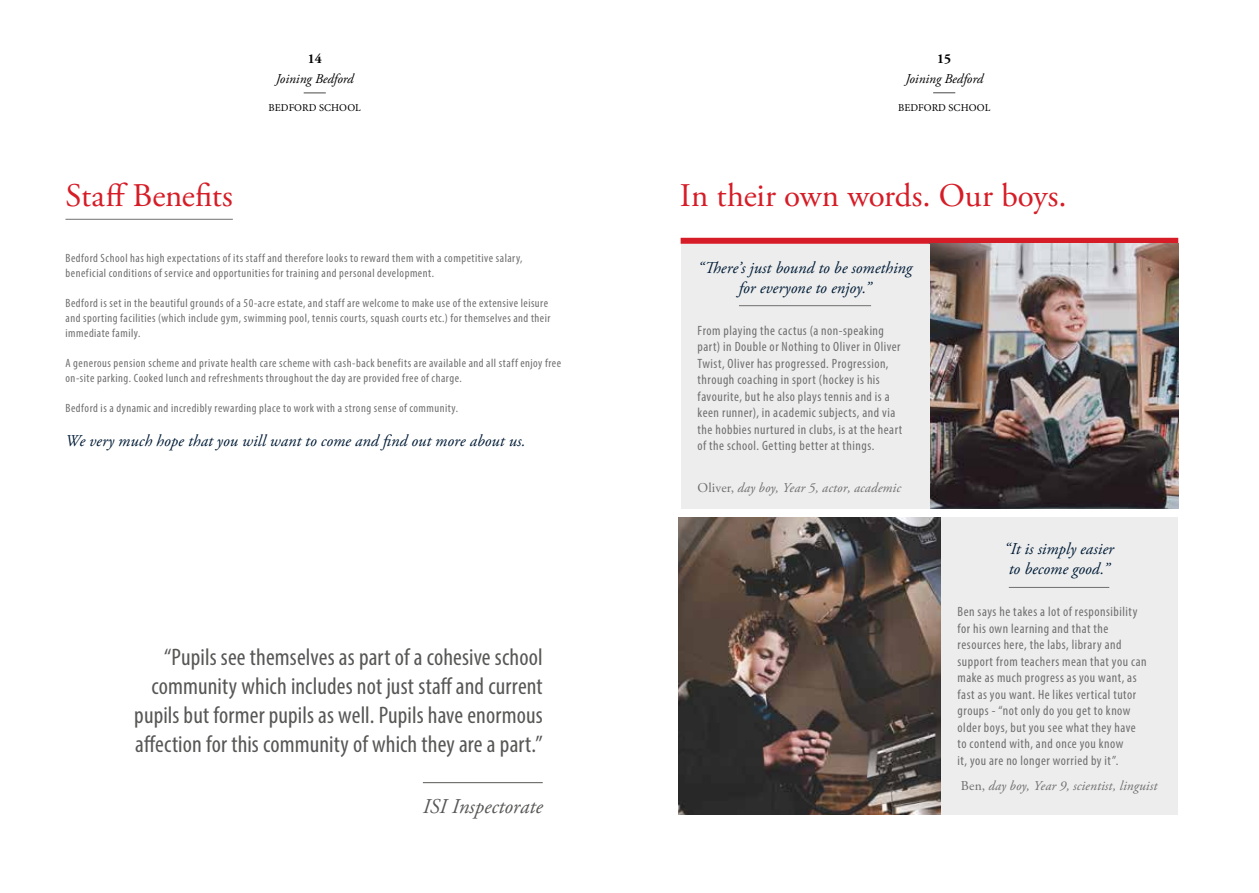
<style>
.page{position:relative;width:1259px;height:893px;background:#fff}
.page>*{position:absolute;margin:0;border:0;box-sizing:border-box;transform-origin:0 0}
.t1{font:33px "Adobe Garamond Pro";color:#d61c26}
.t2{font:condensed 24px/28.8px "Myriad Pro";letter-spacing:.005em;color:#575756;text-align:right}
.t3{font:italic 21px "Adobe Garamond Pro";color:#575756}
.t4{font:italic 16.5px/19.8px "Adobe Garamond Pro";letter-spacing:.005em;color:#001c37}
.t5{font:condensed 13.5px/16.5px "Myriad Pro";letter-spacing:.04em;color:#706f6f}
.t6{font:italic 13.5px "Adobe Garamond Pro";letter-spacing:.01em;color:#706f6f}
.t7{font:italic 13.5px "Adobe Garamond Pro";color:#000}
.t8{font:700 13.5px "Adobe Garamond Pro";color:#000}
.t9{font:condensed 12px/15px "Myriad Pro";letter-spacing:.04em;color:#706f6f}
.t10{font:10.5px "Minion Pro";letter-spacing:.01em;color:#000}
.s1{font-style:normal}
</style>
<div class="page">
<svg style="left:304px;top:93px;width:22px;height:1px"></svg>
<svg style="left:933px;top:92px;width:22px;height:1px"></svg>
<hr style="left:65px;top:219px;width:168px;height:1px;background:#706f6f">
<div style="left:940px;top:517px;width:237px;height:298px;background:#ededed"></div>
<hr style="left:1008px;top:587px;width:101px;height:1px;background:#706f6f">
<div style="left:680px;top:238px;width:498px;height:6px;background:#d61c26"></div>
<img style="left:678px;top:517px;width:262px;height:298px">
<img style="left:929px;top:244px;width:249px;height:265px">
<div style="left:680px;top:244px;width:249px;height:265px;background:#ededed"></div>
<hr style="left:739px;top:305px;width:132px;height:1px;background:#706f6f">
<hr style="left:423px;top:782px;width:120px;height:1px;background:#575756">
<h1 class="t1" style="left:65px;top:176px;width:169px">Staff Benefits</h1>
<p class="t8" style="left:308px;top:51px;width:16px">14</p>
<p class="t7" style="left:276px;top:70px;width:79px">Joining Bedford</p>
<p class="t10" style="left:269px;top:101px;width:94px">BEDFORD SCHOOL</p>
<p class="t9" style="left:65px;top:250px;width:458px">Bedford School has high expectations of its staff and therefore looks to reward them with a competitive salary, beneficial conditions of service and opportunities for training and personal development.</p>
<p class="t9" style="left:65px;top:295px;width:486px">Bedford is set in the beautiful grounds of a 50-acre estate, and staff are welcome to make use of the extensive leisure and sporting facilities (which include gym, swimming pool, tennis courts, squash courts etc.) for themselves and their immediate family.</p>
<p class="t9" style="left:65px;top:355px;width:497px">A generous pension scheme and private health care scheme with cash-back benefits are available and all staff enjoy free on-site parking. Cooked lunch and refreshments throughout the day are provided free of charge.</p>
<p class="t9" style="left:65px;top:400px;width:394px">Bedford is a dynamic and incredibly rewarding place to work with a strong sense of community.</p>
<h3 class="t4" style="left:65px;top:432px;width:462px">We very much hope that you will want to come and find out more about us.</h3>
<h2 class="t2" style="left:134px;top:643px;width:410px">“Pupils see themselves as part of a cohesive school community which includes not just staff and current pupils but former pupils as well. Pupils have enormous affection for this community of which they are a part.”</h2>
<h3 class="t3" style="left:423px;top:793px;width:121px">ISI Inspectorate</h3>
<p class="t8" style="left:937px;top:51px;width:16px">15</p>
<p class="t7" style="left:905px;top:70px;width:79px">Joining Bedford</p>
<p class="t10" style="left:898px;top:101px;width:94px">BEDFORD SCHOOL</p>
<h1 class="t1" style="left:680px;top:176px;width:388px">In their own words. Our boys.</h1>
<h3 class="t4" style="left:698px;top:258px;width:216px;text-align:center">“There’s just bound to be something for everyone to enjoy.”</h3>
<p class="t5" style="left:697px;top:322px;width:206px">From playing the cactus (a non-speaking part) in Double or Nothing to Oliver in Oliver Twist, Oliver has progressed. Progression, through coaching in sport (hockey is his favourite, but he also plays tennis and is a keen runner), in academic subjects, and via the hobbies nurtured in clubs, is at the heart of the school. Getting better at things.</p>
<p class="t6" style="left:697px;top:479px;width:205px"><span class="s1">Oliver,</span> day boy, Year 5, actor, academic</p>
<h3 class="t4" style="left:1004px;top:540px;width:111px">“It is simply easier to become good.”</h3>
<p class="t5" style="left:957px;top:603px;width:190px">Ben says he takes a lot of responsibility for his own learning and that the resources here, the labs, library and support from teachers mean that you can make as much progress as you want, as fast as you want. He likes vertical tutor groups - “not only do you get to know older boys, but you see what they have to contend with, and once you know<br>it, you are no longer worried by it”.</p>
<p class="t6" style="left:961px;top:777px;width:198px"><span class="s1">Ben,</span> day boy, Year 9, scientist, linguist</p>
</div>
